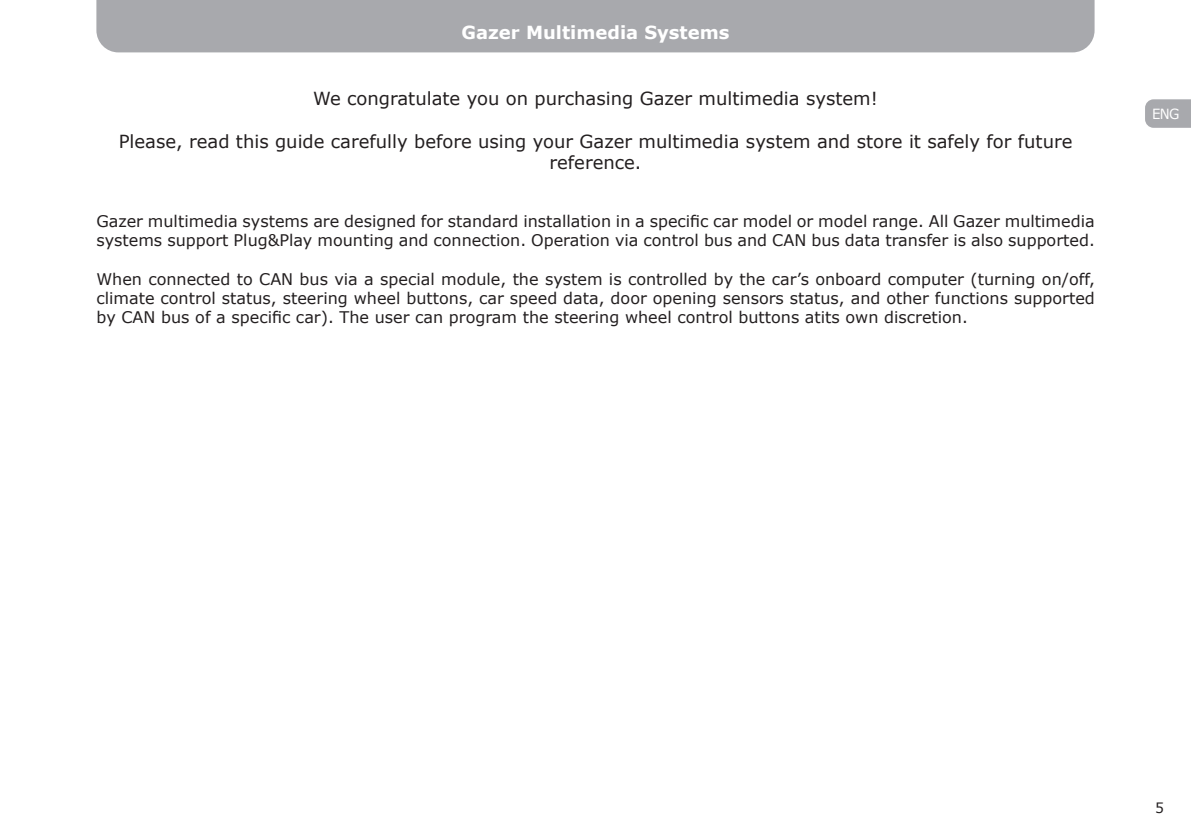
<style>
.page{position:relative;width:1191px;height:840px;background:#fff}
.page>*{position:absolute;margin:0;border:0;box-sizing:border-box;transform-origin:0 0}
.t1{font:18px/21.6px "Verdana";color:#231f20;text-align:center}
.t2{font:700 18px "Verdana";color:#fff}
.t3{font:16px/19.2px "Verdana";color:#231f20}
.t4{font:14px "Verdana";color:#fff;scale:.95 1}
.t5{font:14px "Verdana";color:#231f20}
</style>
<div class="page">
<div style="left:96px;top:0;width:998px;height:52px;background:#a8a9ad"></div>
<svg style="left:1145px;top:99px;width:46px;height:29px"></svg>
<p class="t2" style="left:461px;top:21px;width:269px">Gazer Multimedia Systems</p>
<p class="t1" style="left:313px;top:87px;width:566px">We congratulate you on purchasing Gazer multimedia system!</p>
<p class="t1" style="left:119px;top:130px;width:955px">Please, read this guide carefully before using your Gazer multimedia system and store it safely for future reference.</p>
<p class="t3" style="left:96px;top:211px;width:1000px">Gazer multimedia systems are designed for standard installation in a specific car model or model range. All Gazer multimedia systems support Plug&amp;Play mounting and connection. Operation via control bus and CAN bus data transfer is also supported.</p>
<p class="t3" style="left:96px;top:269px;width:1000px;text-align:justify">When connected to CAN bus via a special module, the system is controlled by the car’s onboard computer (turning on/off, climate control status, steering wheel buttons, car speed data, door opening sensors status, and other functions supported by CAN bus of a specific car). The user can program the steering wheel control buttons atits own discretion.</p>
<p class="t4" style="left:1152px;top:105px;width:30px">ENG</p>
<p class="t5" style="left:1155px;top:798px;width:10px">5</p>
</div>
